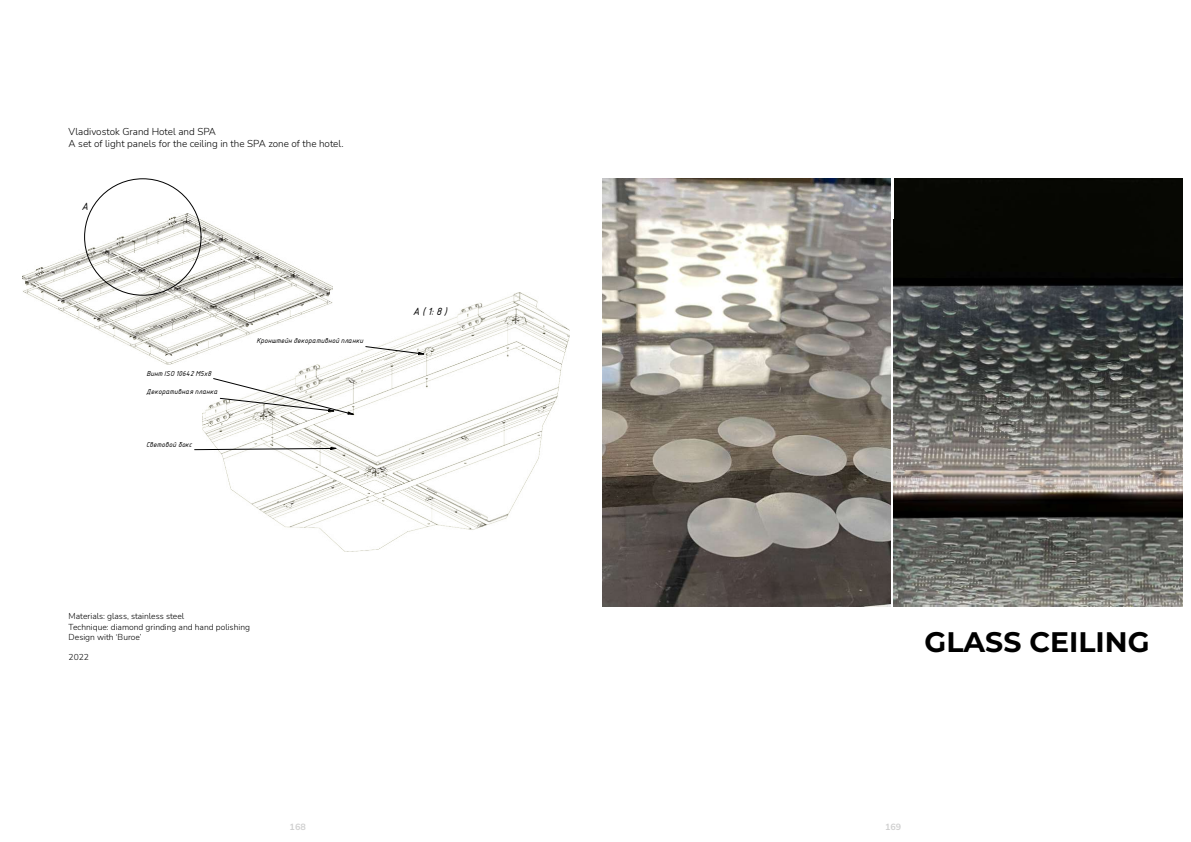
<style>
.page{position:relative;width:1191px;height:842px;background:#fff}
.page>*{position:absolute;margin:0;border:0;box-sizing:border-box;transform-origin:0 0}
.t1{font:700 28.3px "Montserrat";color:#000}
.t2{font:italic 10.1px "GOST Common";color:#000}
.t3{font:300 9.9px/11.9px "Nunito";color:#000}
.t4{font:700 9px "Nunito";color:#d0d0d0}
.t5{font:300 8.5px/10.2px "Nunito";color:#000}
.t6{font:italic 7px "GOST Common";letter-spacing:.005em;color:#000}
</style>
<div class="page">
<svg style="left:22px;top:178px;width:548px;height:374px"></svg>
<svg style="left:365px;top:346px;width:60px;height:9px"></svg>
<svg style="left:194px;top:447px;width:144px;height:3px"></svg>
<svg style="left:213px;top:378px;width:142px;height:37px"></svg>
<img style="left:894px;top:178px;width:288px;height:428px">
<img style="left:602px;top:178px;width:288px;height:428px">
<p class="t3" style="left:69px;top:126px;width:276px">Vladivostok Grand Hotel and SPA<br>A set of light panels for the ceiling in the SPA zone of the hotel.</p>
<p class="t2" style="left:82px;top:201px;width:8px">A</p>
<p class="t6" style="left:146px;top:369px;width:66px">Винт ISO 10642 M5x8</p>
<p class="t6" style="left:146px;top:387px;width:73px">Декоративная планка</p>
<p class="t6" style="left:146px;top:440px;width:47px">Световой бокс</p>
<p class="t6" style="left:256px;top:336px;width:108px">Кронштейн декоративной планки</p>
<p class="t2" style="left:413px;top:305px;width:35px">A ( 1: 8 )</p>
<p class="t5" style="left:69px;top:612px;width:183px">Materials: glass, stainless steel<br>Technique: diamond grinding and hand polishing<br>Design with ‘Buroe’</p>
<p class="t5" style="left:69px;top:653px;width:22px">2022</p>
<h1 class="t1" style="left:924px;top:623px;width:226px">GLASS CEILING</h1>
<p class="t4" style="left:290px;top:824px;width:18px">168</p>
<p class="t4" style="left:885px;top:824px;width:18px">169</p>
</div>
